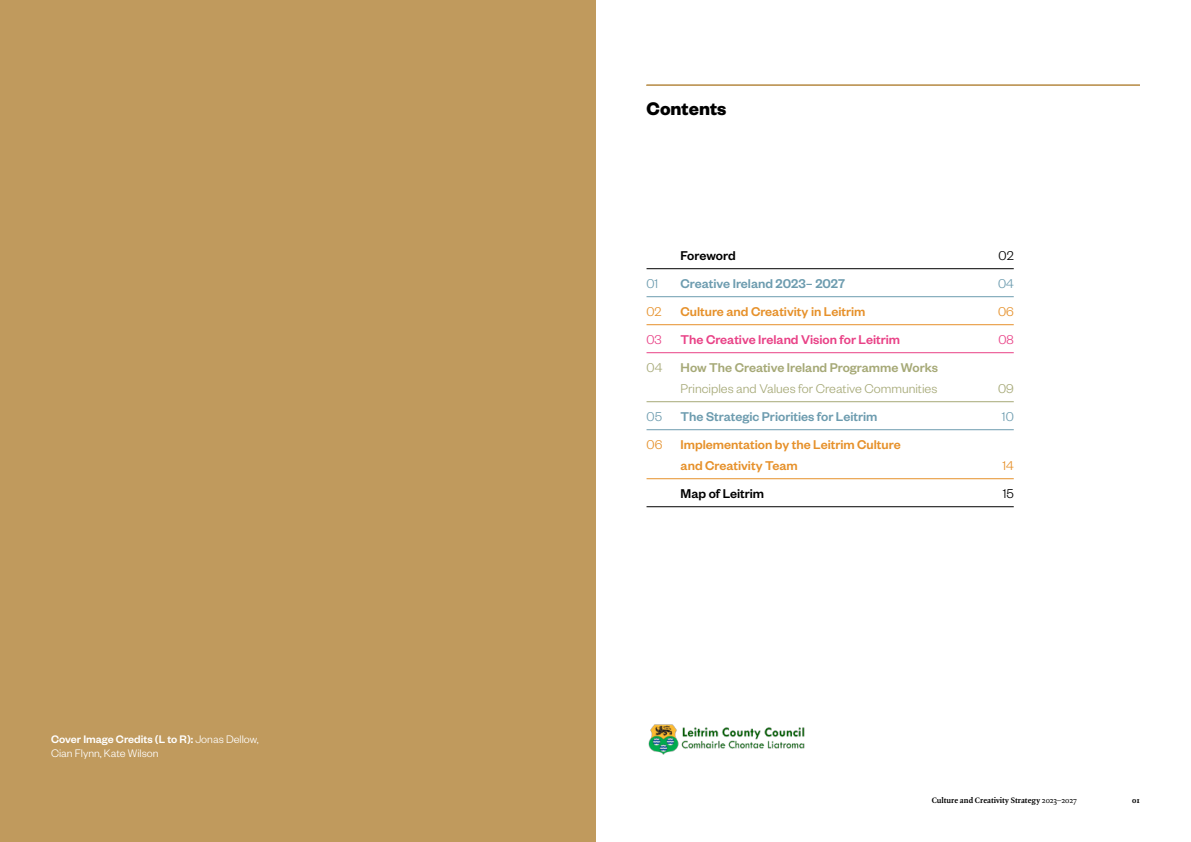
<style>
.page{position:relative;width:1191px;height:842px;background:#fff}
.page>*{position:absolute;margin:0;border:0;box-sizing:border-box;transform-origin:0 0}
.t1{font:700 20px "Founders Grotesk";color:#000}
.t2{font:500 14px/21px "Founders Grotesk";color:#e6912b}
.t3{font:500 14px "Founders Grotesk";color:#6d9caf}
.t4{font:300 14px "Founders Grotesk";color:#a6a977}
.t5{font:500 14px "Founders Grotesk";color:#a6a977}
.t6{font:500 14px "Founders Grotesk";color:#e94287}
.t7{font:500 14px "Founders Grotesk";color:#000}
.t8{font:300 14px "Founders Grotesk";color:#6d9caf}
.t9{font:300 14px "Founders Grotesk";color:#e6912b}
.t10{font:300 14px "Founders Grotesk";color:#000}
.t11{font:300 14px "Founders Grotesk";color:#e94287}
.t12{font:300 12px/14px "Founders Grotesk";color:#fff}
.t13{font:700 8.5px "Quadraat OT";color:#000}
.s1{font-weight:500}
.s2{font-weight:400}
</style>
<div class="page">
<div style="left:0;top:0;width:595px;height:842px;background:#c09a5d"></div>
<hr style="left:646px;top:268px;width:367px;height:1px;background:#000">
<hr style="left:646px;top:296px;width:367px;height:1px;background:#6d9caf">
<hr style="left:646px;top:324px;width:367px;height:1px;background:#e6912b">
<hr style="left:646px;top:352px;width:367px;height:1px;background:#e94287">
<hr style="left:646px;top:401px;width:367px;height:1px;background:#a6a977">
<hr style="left:646px;top:429px;width:367px;height:1px;background:#6d9caf">
<hr style="left:646px;top:478px;width:367px;height:1px;background:#e6912b">
<hr style="left:646px;top:506px;width:367px;height:1px;background:#000">
<hr style="left:646px;top:85px;width:494px;height:1px;background:#c09a5d">
<img style="left:648px;top:724px;width:157px;height:31px">
<p class="t12" style="left:51px;top:732px;width:209px"><span class="s1">Cover Image Credits (L to R):</span> Jonas Dellow,<br>Cian Flynn, Kate Wilson</p>
<h1 class="t1" style="left:646px;top:95px;width:81px">Contents</h1>
<p class="t7" style="left:680px;top:247px;width:57px">Foreword</p>
<p class="t10" style="left:998px;top:247px;width:17px">02</p>
<p class="t8" style="left:646px;top:275px;width:13px">01</p>
<p class="t3" style="left:680px;top:275px;width:166px">Creative Ireland 2023– 2027</p>
<p class="t8" style="left:998px;top:275px;width:17px">04</p>
<p class="t9" style="left:646px;top:303px;width:17px">02</p>
<p class="t2" style="left:680px;top:300px;width:186px">Culture and Creativity in Leitrim</p>
<p class="t9" style="left:998px;top:303px;width:17px">06</p>
<p class="t11" style="left:646px;top:331px;width:17px">03</p>
<p class="t6" style="left:680px;top:331px;width:221px">The Creative Ireland Vision for Leitrim</p>
<p class="t11" style="left:998px;top:331px;width:17px">08</p>
<p class="t4" style="left:646px;top:359px;width:17px">04</p>
<p class="t5" style="left:680px;top:359px;width:259px">How The Creative Ireland Programme Works</p>
<p class="t4" style="left:680px;top:380px;width:258px">Principles and Values for Creative Communities</p>
<p class="t4" style="left:998px;top:380px;width:17px">09</p>
<p class="t8" style="left:646px;top:408px;width:17px">05</p>
<p class="t3" style="left:680px;top:408px;width:198px">The Strategic Priorities for Leitrim</p>
<p class="t8" style="left:1002px;top:408px;width:13px">10</p>
<p class="t9" style="left:646px;top:436px;width:17px">06</p>
<p class="t2" style="left:680px;top:433px;width:222px">Implementation by the Leitrim Culture and Creativity Team</p>
<p class="t9" style="left:1002px;top:457px;width:13px">14</p>
<p class="t7" style="left:680px;top:485px;width:85px">Map of Leitrim</p>
<p class="t10" style="left:1002px;top:485px;width:13px">15</p>
<p class="t13" style="left:931px;top:794px;width:146px">Culture and Creativity Strategy <span class="s2">2023–2027</span></p>
<p class="t13" style="left:1132px;top:794px;width:9px">01</p>
</div>
